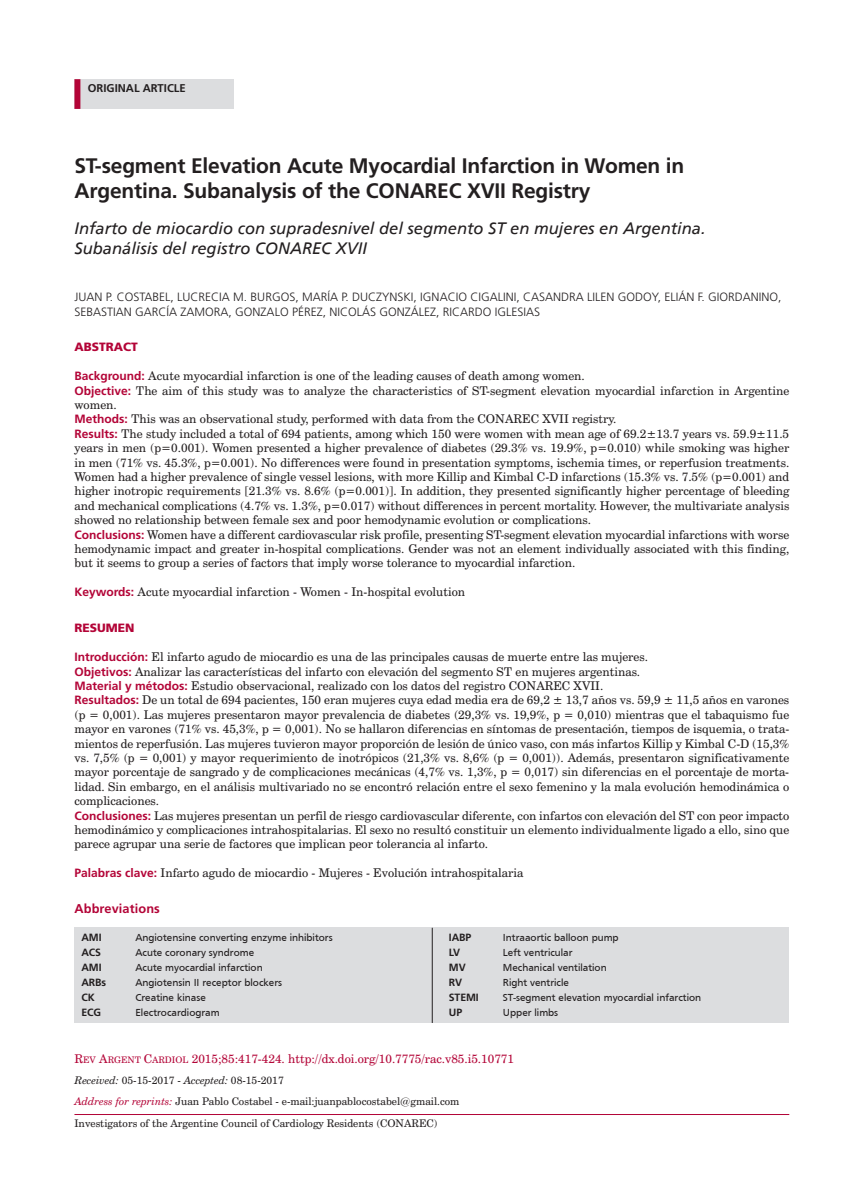
<style>
.page{position:relative;width:851px;height:1191px;background:#fff}
.page>*{position:absolute;margin:0;border:0;box-sizing:border-box;transform-origin:0 0}
.t1{font:700 21px/25.2px "Frutiger LT Std";letter-spacing:-.01em;color:#231f20}
.t2{font:italic 16.5px/19.8px "Frutiger";color:#231f20}
.t3{font:700 12.75px "Frutiger LT Std";letter-spacing:.01em;color:#b30437}
.t4{font:12px/14.4px "Century Schoolbook BT";color:#231f20}
.t5{font:300 12px "Frutiger LT Std";color:#231f20}
.t6{font:12px "Century Schoolbook BT";color:#b30437}
.t7{font:12px "Frutiger Black B";color:#b30437}
.t8{font:700 11.25px "Frutiger LT Std";color:#231f20}
.t9{font:10.5px "Frutiger";color:#231f20}
.t10{font:10.5px/21px "Century Schoolbook BT";color:#231f20}
.t11{font:700 10.5px "Frutiger LT Std";letter-spacing:-.01em;color:#231f20}
.s1{font-family:"Frutiger LT Std";font-weight:700;color:#b30437}
.s2{font-size:9px}
.s3{font-style:inherit}
.s4{font-style:italic}
.s5{font-style:italic;color:#b30437}
</style>
<div class="page">
<div style="left:74px;top:79px;width:160px;height:30px;background:#dcdddf"></div>
<div style="left:74px;top:79px;width:6px;height:30px;background:#b30437"></div>
<hr style="left:74px;top:1114px;width:715px;height:1px;background:#b30437">
<div style="left:74px;top:927px;width:715px;height:96px;background:#dcdddf"></div>
<hr style="left:432px;top:927px;width:1px;height:96px;background:#231f20">
<p class="t8" style="left:88px;top:81px;width:99px">ORIGINAL ARTICLE</p>
<h1 class="t1" style="left:74px;top:153px;width:611px">ST-segment Elevation Acute Myocardial Infarction in Women in<br>Argentina. Subanalysis of the CONAREC XVII Registry</h1>
<h2 class="t2" style="left:74px;top:218px;width:632px">Infarto de miocardio con supradesnivel del segmento ST en mujeres en Argentina.<br>Subanálisis del registro CONAREC XVII</h2>
<p class="t5" style="left:74px;top:290px;width:58px">JUAN P. COSTA</p>
<p class="t5" style="left:152px;top:290px;width:121px">BEL, LUCRECIA M. BURGOS</p>
<p class="t5" style="left:295px;top:290px;width:16px">, MAR</p>
<p class="t5" style="left:327px;top:290px;width:101px">ÍA P. DUCZYNSKI, IGNA</p>
<p class="t5" style="left:447px;top:290px;width:37px">CIO CIGALINI</p>
<p class="t5" style="left:516px;top:290px;width:23px">, CASAN</p>
<p class="t5" style="left:561px;top:290px;width:33px">DRA LILEN</p>
<p class="t5" style="left:617px;top:290px;width:98px">GO DOY, ELIÁN F. GIOR</p>
<p class="t5" style="left:734px;top:290px;width:16px">DANINO</p>
<p class="t5" style="left:778px;top:290px;width:5px">,</p>
<p class="t5" style="left:74px;top:305px;width:26px">SEBASTIAN</p>
<p class="t5" style="left:135px;top:305px;width:9px">GAR</p>
<p class="t5" style="left:158px;top:305px;width:38px">CÍA ZAMORA</p>
<p class="t5" style="left:228px;top:305px;width:16px">, GON</p>
<p class="t5" style="left:260px;top:305px;width:15px">ZALO</p>
<p class="t5" style="left:292px;top:305px;width:97px">PÉREZ, NICOLÁS GON</p>
<p class="t5" style="left:404px;top:305px;width:97px">ZÁLEZ, RICARDO IGLESIAS</p>
<p class="t7" style="left:74px;top:340px;width:65px">ABSTRACT</p>
<p class="t4" style="left:74px;top:368px;width:716px"><span class="s1">Background:</span> Acute myocardial infarction is one of the leading causes of death among women.<br><span class="s1">Objective:</span> The aim of this study was to analyze the characteristics of ST-segment elevation myocardial infarction in Argentine women.<br><span class="s1">Methods:</span> This was an observational study, performed with data from the CONAREC XVII registry.<br><span class="s1">Results:</span> The study included a total of 694 patients, among which 150 were women with mean age of 69.2±13.7 years vs. 59.9±11.5 years in men (p=0.001). Women presented a higher prevalence of diabetes (29.3% vs. 19.9%, p=0.010) while smoking was higher in men (71% vs. 45.3%, p=0.001). No differences were found in presentation symptoms, ischemia times, or reperfusion treatments.<br>Women had a higher prevalence of single vessel lesions, with more Killip and Kimbal C-D infarctions (15.3% vs. 7.5% (p=0.001) and higher inotropic requirements [21.3% vs. 8.6% (p=0.001)]. In addition, they presented significantly higher percentage of bleeding and mechanical complications (4.7% vs. 1.3%, p=0.017) without differences in percent mortality. However, the multivariate analysis showed no relationship between female sex and poor hemodynamic evolution or complications.<br><span class="s1">Conclusions:</span> Women have a different cardiovascular risk profile, presenting ST-segment elevation myocardial infarctions with worse hemodynamic impact and greater in-hospital complications. Gender was not an element individually associated with this finding, but it seems to group a series of factors that imply worse tolerance to myocardial infarction.</p>
<p class="t4" style="left:74px;top:584px;width:392px"><span class="s1">Keywords:</span> Acute myocardial infarction - Women - In-hospital evolution</p>
<p class="t7" style="left:74px;top:621px;width:61px">RESUMEN</p>
<p class="t4" style="left:74px;top:649px;width:716px"><span class="s1">Introducción:</span> El infarto agudo de miocardio es una de las principales causas de muerte entre las mujeres.<br><span class="s1">Objetivos:</span> Analizar las características del infarto con elevación del segmento ST en mujeres argentinas.<br><span class="s1">Material y métodos:</span> Estudio observacional, realizado con los datos del registro CONAREC XVII.<br><span class="s1">Resultados:</span> De un total de 694 pacientes, 150 eran mujeres cuya edad media era de 69,2 ± 13,7 años vs. 59,9 ± 11,5 años en varones (p = 0,001). Las mujeres presentaron mayor prevalencia de diabetes (29,3% vs. 19,9%, p = 0,010) mientras que el tabaquismo fue mayor en varones (71% vs. 45,3%, p = 0,001). No se hallaron diferencias en síntomas de presentación, tiempos de isquemia, o trata&shy;mientos de reperfusión. Las mujeres tuvieron mayor proporción de lesión de único vaso, con más infartos Killip y Kimbal C-D (15,3% vs. 7,5% (p = 0,001) y mayor requerimiento de inotrópicos (21,3% vs. 8,6% (p = 0,001)). Además, presentaron significativamente mayor porcentaje de sangrado y de complicaciones mecánicas (4,7% vs. 1,3%, p = 0,017) sin diferencias en el porcentaje de morta&shy;lidad. Sin embargo, en el análisis multivariado no se encontró relación entre el sexo femenino y la mala evolución hemodinámica o complicaciones.<br><span class="s1">Conclusiones:</span> Las mujeres presentan un perfil de riesgo cardiovascular diferente, con infartos con elevación del ST con peor impacto hemodinámico y complicaciones intrahospitalarias. El sexo no resultó constituir un elemento individualmente ligado a ello, sino que parece agrupar una serie de factores que implican peor tolerancia al infarto.</p>
<p class="t4" style="left:74px;top:865px;width:450px"><span class="s1">Palabras clave:</span> Infarto agudo de miocardio - Mujeres - Evolución intrahospitalaria</p>
<p class="t3" style="left:74px;top:901px;width:87px">Abbreviations</p>
<p class="t11" style="left:81px;top:931px;width:22px">AMI</p>
<p class="t9" style="left:135px;top:931px;width:199px">Angiotensine converting enzyme inhibitors</p>
<p class="t11" style="left:81px;top:946px;width:21px">ACS</p>
<p class="t9" style="left:135px;top:946px;width:120px">Acute coronary syndrome</p>
<p class="t11" style="left:81px;top:961px;width:22px">AMI</p>
<p class="t9" style="left:135px;top:961px;width:129px">Acute myocardial infarction</p>
<p class="t11" style="left:81px;top:976px;width:26px">ARBs</p>
<p class="t9" style="left:135px;top:976px;width:148px">Angiotensin II receptor blockers</p>
<p class="t11" style="left:81px;top:991px;width:15px">CK</p>
<p class="t9" style="left:135px;top:991px;width:72px">Creatine kinase</p>
<p class="t11" style="left:81px;top:1006px;width:21px">ECG</p>
<p class="t9" style="left:135px;top:1006px;width:86px">Electrocardiogram</p>
<p class="t11" style="left:449px;top:931px;width:24px">IABP</p>
<p class="t9" style="left:503px;top:931px;width:117px">Intraaortic balloon pump</p>
<p class="t11" style="left:449px;top:946px;width:13px">LV</p>
<p class="t9" style="left:503px;top:946px;width:71px">Left ventricular</p>
<p class="t11" style="left:449px;top:961px;width:18px">MV</p>
<p class="t9" style="left:503px;top:961px;width:105px">Mechanical ventilation</p>
<p class="t11" style="left:449px;top:976px;width:15px">RV</p>
<p class="t9" style="left:503px;top:976px;width:68px">Right ventricle</p>
<p class="t11" style="left:449px;top:991px;width:31px">STEMI</p>
<p class="t9" style="left:503px;top:991px;width:200px">ST-segment elevation myocardial infarction</p>
<p class="t11" style="left:449px;top:1006px;width:15px">UP</p>
<p class="t9" style="left:503px;top:1006px;width:57px">Upper limbs</p>
<p class="t6" style="left:74px;top:1051px;width:441px">R<span class="s2">EV</span> <span class="s3">A</span><span class="s2">RGENT</span> <span class="s3">C</span><span class="s2">ARDIOL</span> <span class="s3">2015;85:417-424.</span> http://dx.doi.org/10.7775/rac.v85.i5.10771</p>
<p class="t10" style="left:74px;top:1069px;width:386px"><span class="s4">Received:</span> 05-15-2017 - <span class="s4">Accepted:</span> 08-15-2017<br><span class="s5">Address for reprints:</span> Juan Pablo Costabel - e-mail:juanpablocostabel@gmail.com</p>
<p class="t10" style="left:74px;top:1113px;width:364px">Investigators of the Argentine Council of Cardiology Residents (CONAREC)</p>
</div>
